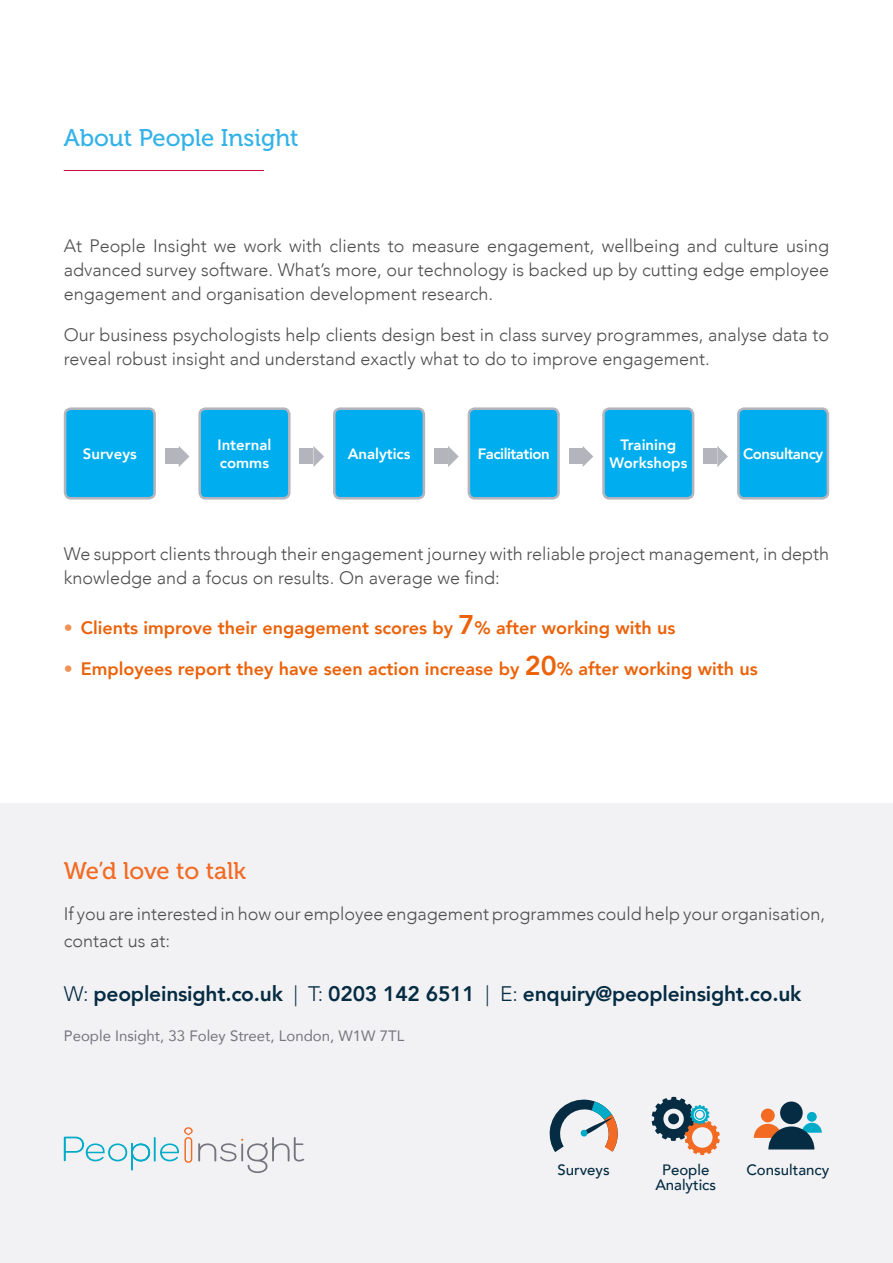
<style>
.page{position:relative;width:893px;height:1263px;background:#fff}
.page>*{position:absolute;margin:0;border:0;box-sizing:border-box;transform-origin:0 0}
.h1_blue_16_20{font:24px "Museo 500";color:#33b2e9}
.t1{font:24px "Museo 500";letter-spacing:-.005em;color:#f36a23}
.t2{font:800 21px "Avenir";letter-spacing:-.01em;color:#052c42}
.h2_14_18{font:300 18px/24px "Avenir";color:#4d4d4d}
.bullet{font:800 18px "Avenir";color:#eb6209}
.h2_14_18-2{font:800 15px/18px "Avenir";color:#fff}
.h2_14_18-3{font:15px "Avenir";color:#75757e}
.t3{font:500 15px/15px "Avenir";color:#052c42;text-align:center}
.h2_14_18-4{font:800 15px "Avenir";letter-spacing:-.03em;color:#fff}
.s1{font-weight:300;color:#f19153}
.s2{font-size:27px}
.s3{font-weight:300}
</style>
<div class="page">
<hr style="left:64px;top:170px;width:200px;height:1px;background:#cc073c">
<div style="left:0;top:803px;width:893px;height:460px;background:#f2f2f4"></div>
<hr style="left:154px;top:1137px;width:2px;height:24px;background:#00abc8">
<svg style="left:64px;top:1136px;width:86px;height:34px"></svg>
<svg style="left:160px;top:1127px;width:144px;height:46px"></svg>
<svg style="left:549px;top:1099px;width:69px;height:53px"></svg>
<svg style="left:652px;top:1097px;width:68px;height:58px"></svg>
<div style="left:761px;top:1108px;width:14px;height:14px;background:#f36a23;border-radius:50%"></div>
<div style="left:807px;top:1112px;width:10px;height:10px;background:#00abc8;border-radius:50%"></div>
<div style="left:780px;top:1101px;width:23px;height:23px;background:#052c42;border-radius:50%"></div>
<svg style="left:754px;top:1123px;width:68px;height:26px"></svg>
<div style="left:65px;top:409px;width:90px;height:89px;background:#00aeef;border-radius:6px"></div>
<div style="left:64px;top:407px;width:92px;height:92px;border:3px solid #b3b4bc;border-radius:6px"></div>
<svg style="left:179px;top:446px;width:10px;height:21px"></svg>
<div style="left:165px;top:449px;width:14px;height:15px;background:#b3b4bc"></div>
<div style="left:200px;top:409px;width:89px;height:89px;background:#00aeef;border-radius:6px"></div>
<div style="left:198px;top:407px;width:92px;height:92px;border:3px solid #b3b4bc;border-radius:6px"></div>
<svg style="left:313px;top:446px;width:11px;height:21px"></svg>
<div style="left:299px;top:449px;width:14px;height:15px;background:#b3b4bc"></div>
<div style="left:334px;top:409px;width:90px;height:89px;background:#00aeef;border-radius:6px"></div>
<div style="left:333px;top:407px;width:92px;height:92px;border:3px solid #b3b4bc;border-radius:6px"></div>
<svg style="left:448px;top:446px;width:11px;height:21px"></svg>
<div style="left:434px;top:449px;width:14px;height:15px;background:#b3b4bc"></div>
<div style="left:469px;top:409px;width:89px;height:89px;background:#00aeef;border-radius:6px"></div>
<div style="left:468px;top:407px;width:92px;height:92px;border:3px solid #b3b4bc;border-radius:6px"></div>
<svg style="left:583px;top:446px;width:10px;height:21px"></svg>
<div style="left:569px;top:449px;width:14px;height:15px;background:#b3b4bc"></div>
<div style="left:604px;top:409px;width:89px;height:89px;background:#00aeef;border-radius:6px"></div>
<div style="left:602px;top:407px;width:92px;height:92px;border:3px solid #b3b4bc;border-radius:6px"></div>
<svg style="left:717px;top:446px;width:11px;height:21px"></svg>
<div style="left:703px;top:449px;width:14px;height:15px;background:#b3b4bc"></div>
<div style="left:738px;top:409px;width:90px;height:89px;background:#00aeef;border-radius:6px"></div>
<div style="left:737px;top:407px;width:92px;height:92px;border:3px solid #b3b4bc;border-radius:6px"></div>
<p class="h1_blue_16_20" style="left:64px;top:124px;width:236px">About People Insight</p>
<p class="h2_14_18" style="left:64px;top:234px;width:767px;text-align:justify">At People Insight we work with clients to measure engagement, wellbeing and culture using advanced survey software. What’s more, our technology is backed up by cutting edge employee engagement and organisation development research.</p>
<p class="h2_14_18" style="left:64px;top:323px;width:767px">Our business psychologists help clients design best in class survey programmes, analyse data to reveal robust insight and understand exactly what to do to improve engagement.</p>
<p class="h2_14_18-2" style="left:83px;top:445px;width:55px">Surveys</p>
<p class="h2_14_18-2" style="left:217px;top:436px;width:55px">Internal comms</p>
<p class="h2_14_18-2" style="left:348px;top:445px;width:64px">Analytics</p>
<p class="h2_14_18-4" style="left:478px;top:442px;width:74px">Facilitation</p>
<p class="h2_14_18-2" style="left:621px;top:436px;width:57px">Training</p>
<p class="h2_14_18-2" style="left:609px;top:454px;width:80px">Workshops</p>
<p class="h2_14_18-4" style="left:743px;top:442px;width:82px">Consultancy</p>
<p class="h2_14_18" style="left:64px;top:542px;width:767px">We support clients through their engagement journey with reliable project management, in depth knowledge and a focus on results. On average we find:</p>
<p class="bullet" style="left:64px;top:613px;width:613px"><span class="s1">•</span> Clients improve their engagement scores by <span class="s2">7</span>% after working with us</p>
<p class="bullet" style="left:64px;top:654px;width:695px"><span class="s1">•</span> Employees report they have seen action increase by <span class="s2">20</span>% after working with us</p>
<p class="t1" style="left:64px;top:858px;width:184px">We’d love to talk</p>
<p class="h2_14_18" style="left:64px;top:901px;width:763px;line-height:27px">If you are interested in how our employee engagement programmes could help your organisation, contact us at:</p>
<p class="t2" style="left:64px;top:977px;width:739px"><span class="s3">W:</span> peopleinsight.co.uk <span class="s3">| T:</span> 0203 142 6511 <span class="s3">| E:</span> enquiry@peopleinsight.co.uk</p>
<p class="h2_14_18-3" style="left:64px;top:1024px;width:342px">People Insight, 33 Foley Street, London, W1W 7TL</p>
<p class="t3" style="left:558px;top:1161px;width:54px">Surveys</p>
<p class="t3" style="left:655px;top:1161px;width:62px">People<br>Analytics</p>
<p class="t3" style="left:746px;top:1161px;width:84px">Consultancy</p>
</div>
